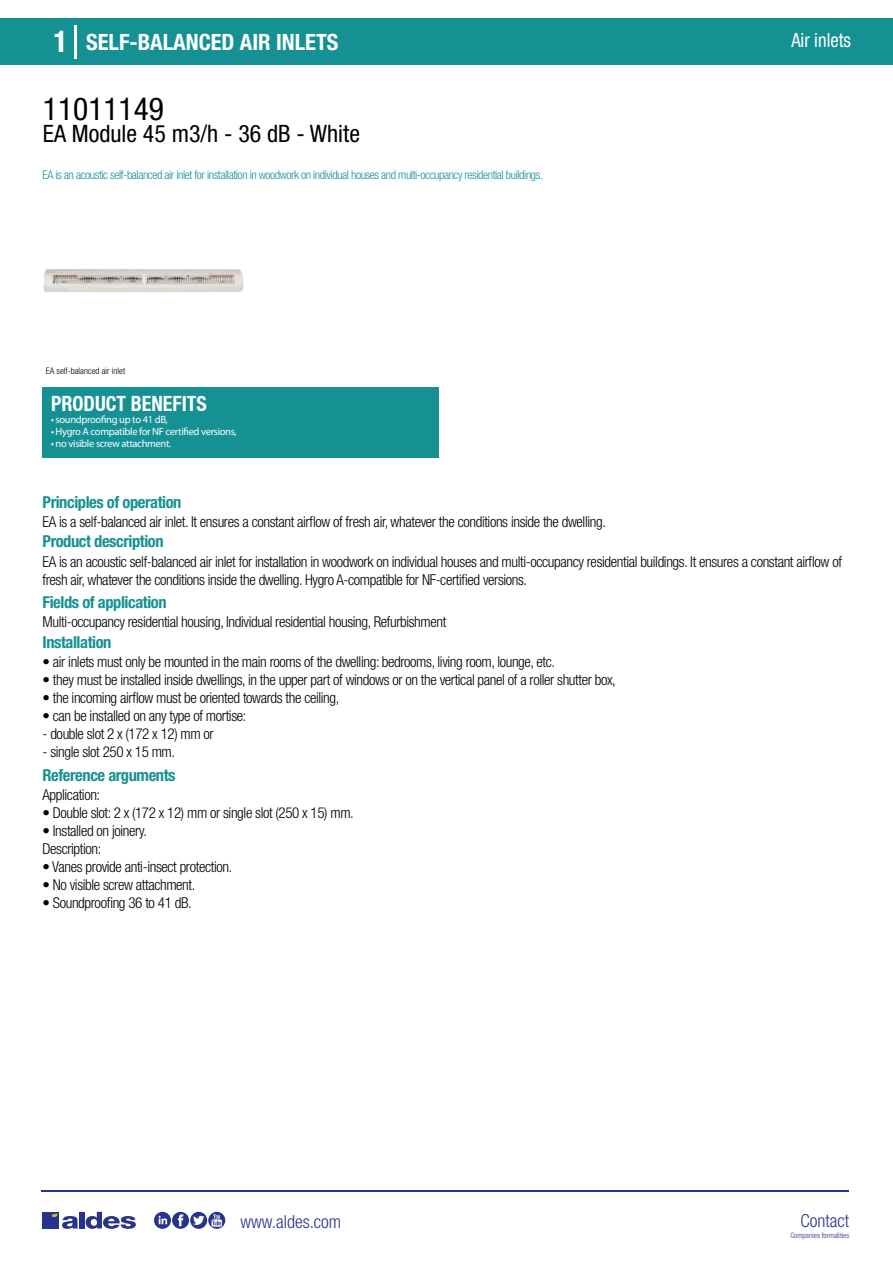
<style>
.page{position:relative;width:893px;height:1263px;background:#fff}
.page>*{position:absolute;margin:0;border:0;box-sizing:border-box;transform-origin:0 0}
.t1{font:condensed 31.5px "Helvetica Neue LT Std";color:#000}
.t2{font:condensed 24px "Helvetica Neue LT Std";color:#000}
.t3{font:700 condensed 22.5px "Helvetica Neue LT Std";color:#fff}
.t4{font:700 condensed 21px "Helvetica Neue";color:#fff;scale:.95 1}
.t5{font:condensed 19.5px "Helvetica Neue LT Std";color:#fff;scale:.95 1}
.t6{font:300 condensed 18px "Helvetica Neue";color:#28348b}
.t7{font:700 condensed 16.5px "Helvetica Neue LT Std";letter-spacing:-.025em;color:#169193}
.t8{font:300 condensed 15px/18px "Helvetica Neue LT Std";letter-spacing:-.025em;color:#000}
.t9{font:300 condensed 12px "Helvetica Neue LT Std";letter-spacing:-.035em;color:#169193}
.t10{font:10.5px "Myriad Pro";letter-spacing:-.03em;color:#fff}
.t11{font:300 condensed 9px "Helvetica Neue";color:#000}
.t12{font:300 condensed 7.5px "Helvetica Neue";color:#28348b}
.s1{font-size:30px}
</style>
<div class="page">
<div style="left:0;top:18px;width:893px;height:46px;background:#169193"></div>
<div style="left:43px;top:387px;width:396px;height:70px;background:#169193"></div>
<hr style="left:74px;top:25px;width:2px;height:33px;background:#fff">
<svg style="left:43px;top:269px;width:201px;height:24px;background:#cfccc6"></svg>
<hr style="left:41px;top:1190px;width:808px;height:1px;background:#28348b">
<svg style="left:154px;top:1212px;width:71px;height:17px"></svg>
<div style="left:42px;top:1212px;width:17px;height:16px;background:#28348b"></div>
<div style="left:79px;top:1212px;width:5px;height:16px;background:#28348b"></div>
<svg style="left:86px;top:1212px;width:50px;height:17px"></svg>
<svg style="left:52px;top:1213px;width:26px;height:16px"></svg>
<h3 class="t3" style="left:54px;top:28px;width:286px"><span class="s1">1</span> SELF-BALANCED AIR INLETS</h3>
<h3 class="t5" style="left:791px;top:29px;width:64px">Air inlets</h3>
<h1 class="t1" style="left:43px;top:91px;width:122px">11011149</h1>
<h2 class="t2" style="left:43px;top:120px;width:319px">EA Module 45 m3/h - 36 dB - White</h2>
<p class="t9" style="left:43px;top:167px;width:502px">EA is an acoustic self-balanced air inlet for installation in woodwork on individual houses and multi-occupancy residential buildings.</p>
<p class="t11" style="left:46px;top:365px;width:130px">EA self-balanced air inlet: pitch 370 mm</p>
<h3 class="t4" style="left:51px;top:391px;width:166px">PRODUCT BENEFITS</h3>
<p class="t10" style="left:51px;top:413px;width:118px">• soundproofing up to 41 dB,</p>
<p class="t10" style="left:51px;top:425px;width:187px">• Hygro A compatible for NF certified versions,</p>
<p class="t10" style="left:51px;top:437px;width:122px">• no visible screw attachment.</p>
<p class="t7" style="left:43px;top:492px;width:140px">Principles of operation</p>
<p class="t7" style="left:43px;top:531px;width:123px">Product description</p>
<p class="t8" style="left:43px;top:513px;width:565px">EA is a self-balanced air inlet. It ensures a constant airflow of fresh air, whatever the conditions inside the dwelling.</p>
<p class="t8" style="left:43px;top:552px;width:801px">EA is an acoustic self-balanced air inlet for installation in woodwork on individual houses and multi-occupancy residential buildings. It ensures a constant airflow of fresh air, whatever the conditions inside the dwelling. Hygro A-compatible for NF-certified versions.</p>
<p class="t8" style="left:43px;top:613px;width:405px">Multi-occupancy residential housing, Individual residential housing, Refurbishment</p>
<p class="t8" style="left:43px;top:652px;width:514px">• air inlets must only be mounted in the main rooms of the dwelling: bedrooms, living room, lounge, etc.</p>
<p class="t8" style="left:43px;top:670px;width:575px">• they must be installed inside dwellings, in the upper part of windows or on the vertical panel of a roller shutter box,</p>
<p class="t8" style="left:43px;top:688px;width:298px">• the incoming airflow must be oriented towards the ceiling,</p>
<p class="t8" style="left:43px;top:706px;width:205px">• can be installed on any type of mortise:</p>
<p class="t8" style="left:43px;top:724px;width:173px">- double slot 2 x (172 x 12) mm or</p>
<p class="t8" style="left:43px;top:742px;width:134px">- single slot 250 x 15 mm.</p>
<p class="t7" style="left:43px;top:592px;width:126px">Fields of application</p>
<p class="t7" style="left:43px;top:632px;width:70px">Installation</p>
<p class="t7" style="left:43px;top:765px;width:135px">Reference arguments</p>
<p class="t8" style="left:43px;top:785px;width:59px">Application:</p>
<p class="t8" style="left:43px;top:803px;width:313px">• Double slot: 2 x (172 x 12) mm or single slot (250 x 15) mm.</p>
<p class="t8" style="left:43px;top:821px;width:106px">• Installed on joinery.<br>Description:</p>
<p class="t8" style="left:43px;top:857px;width:191px">• Vanes provide anti-insect protection.</p>
<p class="t8" style="left:43px;top:875px;width:154px">• No visible screw attachment.</p>
<p class="t8" style="left:43px;top:893px;width:151px">• Soundproofing 36 to 41 dB.</p>
<p class="t6" style="left:240px;top:1211px;width:102px">www.aldes.com</p>
<p class="t6" style="left:800px;top:1211px;width:50px">Contact</p>
<p class="t12" style="left:790px;top:1230px;width:60px">Companies formalities</p>
</div>
